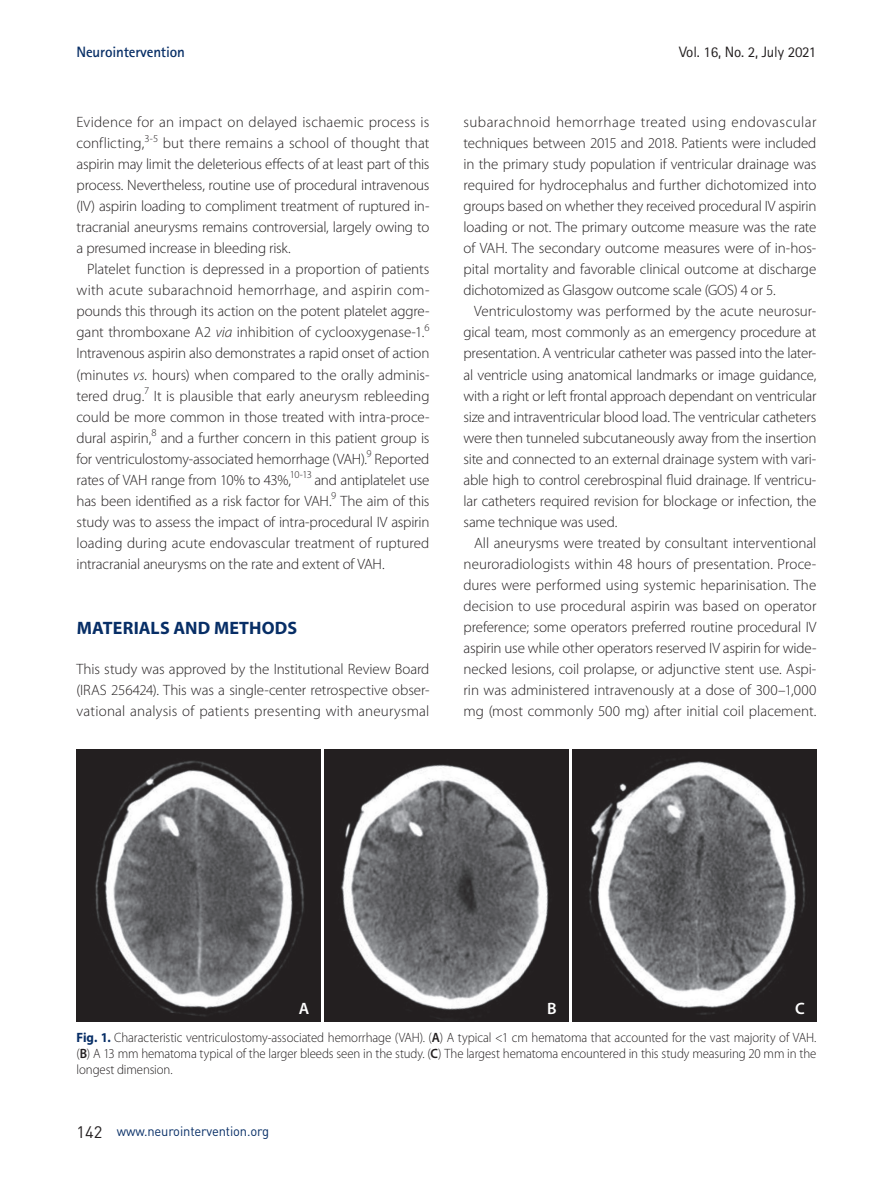
<style>
.page{position:relative;width:893px;height:1191px;background:#fff}
.page>*{position:absolute;margin:0;border:0;box-sizing:border-box;transform-origin:0 0}
.t1{font:700 18px "Myriad Pro";letter-spacing:.01em;color:#072e66}
.t2{font:16.5px "DIN Pro";color:#231f20}
.t3{font:600 16.5px "Myriad Pro";color:#fff}
.t4{font:300 15px/21px "Myriad Pro";letter-spacing:-.005em;color:#231f20;text-align:justify}
.t5{font:15px "Rotis Sans Serif Std";letter-spacing:-.01em;color:#231f20}
.t6{font:700 15px "Rotis Sans Serif Std";letter-spacing:-.01em;color:#072e66}
.t7{font:300 13.5px/16.2px "Myriad Pro";letter-spacing:-.01em;color:#231f20;text-align:justify;scale:.95 1}
.t8{font:13.5px "DIN Pro";letter-spacing:-.01em;color:#072e66;scale:.96 1}
.s1{font-style:italic}
.s2{font-weight:700;color:#072e66}
.s3{font-weight:600}
</style>
<div class="page">
<img style="left:77px;top:749px;width:243px;height:272px">
<img style="left:573px;top:749px;width:243px;height:272px">
<img style="left:325px;top:749px;width:243px;height:272px">
<p class="t6" style="left:77px;top:43px;width:110px">neurointervention</p>
<p class="t5" style="left:679px;top:43px;width:139px">Vol. 16, No. 2, July 2021</p>
<p class="t4" style="left:77px;top:112px;width:354px">Evidence for an impact on delayed ischaemic process is conflicting,<sup>3-5</sup> but there remains a school of thought that aspirin may limit the deleterious effects of at least part of this process. Nevertheless, routine use of procedural intravenous (IV) aspirin loading to compliment treatment of ruptured in&shy;tracranial aneurysms remains controversial, largely owing to a presumed increase in bleeding risk.</p>
<p class="t4" style="left:77px;top:259px;width:354px;text-indent:11px">Platelet function is depressed in a proportion of patients with acute subarachnoid hemorrhage, and aspirin com&shy;pounds this through its action on the potent platelet aggre&shy;gant thromboxane A2 <span class="s1">via</span> inhibition of cyclooxygenase-1.<sup>6<br></sup>Intravenous aspirin also demonstrates a rapid onset of action (minutes <span class="s1">vs.</span> hours) when compared to the orally adminis&shy;tered drug.<sup>7</sup> It is plausible that early aneurysm rebleeding could be more common in those treated with intra-proce&shy;dural aspirin,<sup>8</sup> and a further concern in this patient group is for ventriculostomy-associated hemorrhage (VAH).<sup>9</sup> Reported rates of VAH range from 10% to 43%,<sup>10-13</sup> and antiplatelet use has been identified as a risk factor for VAH.<sup>9</sup> The aim of this study was to assess the impact of intra-procedural IV aspirin loading during acute endovascular treatment of ruptured intracranial aneurysms on the rate and extent of VAH.</p>
<p class="t1" style="left:77px;top:616px;width:222px">MATERIALS AND METHODS</p>
<p class="t4" style="left:77px;top:658px;width:354px">This study was approved by the Institutional Review Board (IRAS 256424). This was a single-center retrospective obser&shy;vational analysis of patients presenting with aneurysmal</p>
<p class="t4" style="left:463px;top:112px;width:354px">subarachnoid hemorrhage treated using endovascular techniques between 2015 and 2018. Patients were included in the primary study population if ventricular drainage was required for hydrocephalus and further dichotomized into groups based on whether they received procedural IV aspirin loading or not. The primary outcome measure was the rate of VAH. The secondary outcome measures were of in-hos&shy;pital mortality and favorable clinical outcome at discharge dichotomized as Glasgow outcome scale (GOS) 4 or 5.</p>
<p class="t4" style="left:463px;top:301px;width:354px;text-indent:11px">Ventriculostomy was performed by the acute neurosur&shy;gical team, most commonly as an emergency procedure at presentation. A ventricular catheter was passed into the later&shy;al ventricle using anatomical landmarks or image guidance, with a right or left frontal approach dependant on ventricular size and intraventricular blood load. The ventricular catheters were then tunneled subcutaneously away from the insertion site and connected to an external drainage system with vari&shy;able high to control cerebrospinal fluid drainage. If ventricu&shy;lar catheters required revision for blockage or infection, the same technique was used.</p>
<p class="t4" style="left:463px;top:532px;width:354px;text-indent:11px">All aneurysms were treated by consultant interventional neuroradiologists within 48 hours of presentation. Proce&shy;dures were performed using systemic heparinisation. The decision to use procedural aspirin was based on operator preference; some operators preferred routine procedural IV aspirin use while other operators reserved IV aspirin for wide&shy;necked lesions, coil prolapse, or adjunctive stent use. Aspi&shy;rin was administered intravenously at a dose of 300–1,000 mg (most commonly 500 mg) after initial coil placement.</p>
<p class="t3" style="left:299px;top:997px;width:12px">A</p>
<p class="t3" style="left:547px;top:997px;width:11px">B</p>
<p class="t3" style="left:795px;top:997px;width:11px">C</p>
<p class="t7" style="left:77px;top:1029px;width:780px"><span class="s2">Fig. 1.</span> Characteristic ventriculostomy-associated hemorrhage (VAH). (<span class="s3">A</span>) A typical &lt;1 cm hematoma that accounted for the vast majority of VAH. (<span class="s3">B</span>) A 13 mm hematoma typical of the larger bleeds seen in the study. (<span class="s3">C</span>) The largest hematoma encountered in this study measuring 20 mm in the longest dimension.</p>
<p class="t2" style="left:77px;top:1120px;width:27px">142</p>
<p class="t8" style="left:117px;top:1122px;width:160px">www.neurointervention.org</p>
</div>
